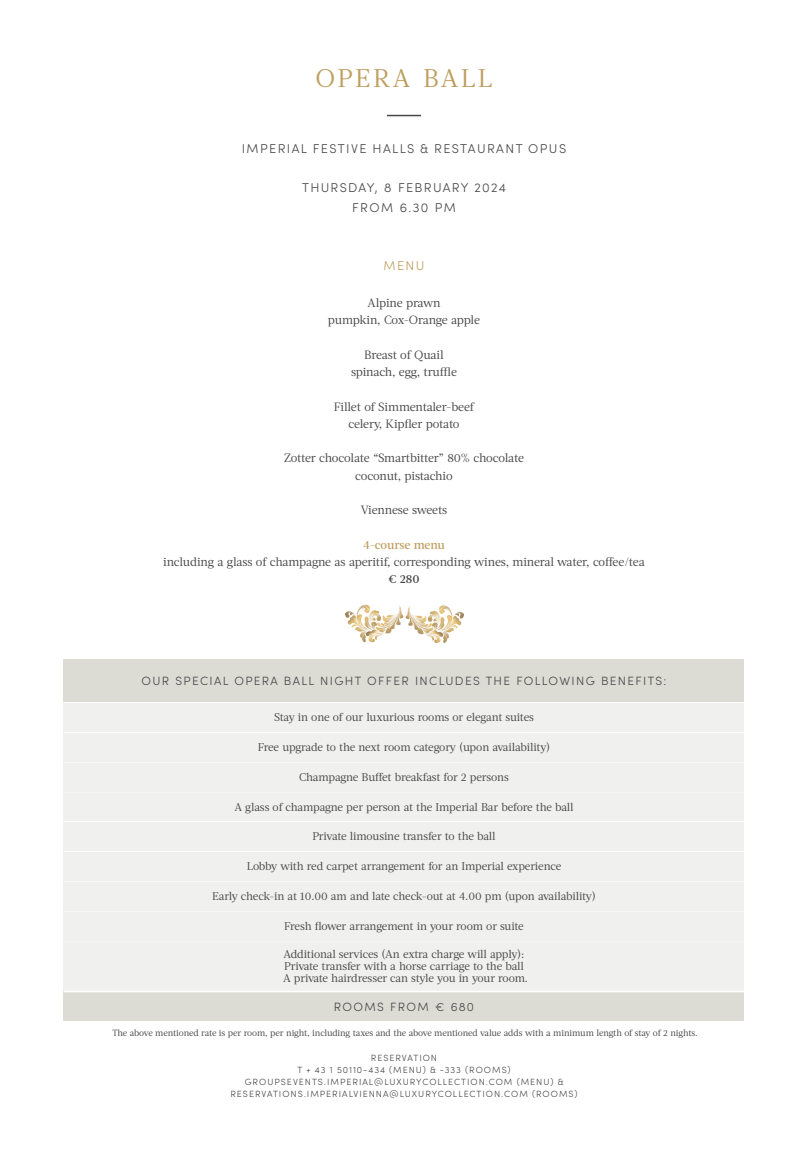
<style>
.page{position:relative;width:808px;height:1149px;background:#fff}
.page>*{position:absolute;margin:0;border:0;box-sizing:border-box;transform-origin:0 0}
.t1{font:25.5px "Acta";letter-spacing:.1em;color:#bf9f61}
.t2{font:300 12.75px/19.5px "Sofia Pro";letter-spacing:.11em;color:#484647;text-align:center}
.t3{font:300 12.75px "Sofia Pro";color:#bf9f61}
.t4{font:12px/17.2px "Acta";letter-spacing:-.015em;color:#484647;text-align:center}
.t5{font:300 12px "Sofia Pro";letter-spacing:.11em;color:#484647}
.t6{font:500 12px "Acta";letter-spacing:-.015em;color:#bf9f61}
.t7{font:500 12px "Acta";color:#484647}
.t8{font:11.25px/12px "Acta";letter-spacing:-.015em;color:#484647}
.t9{font:300 9px/12px "Sofia Pro";letter-spacing:.11em;color:#484647;text-align:center}
.t10{font:9px "Acta";letter-spacing:-.02em;color:#484647}
</style>
<div class="page">
<div style="left:64px;top:940px;width:680px;height:51px;background:#f0f1ee"></div>
<hr style="left:387px;top:115px;width:34px;height:1px;background:#484647">
<div style="left:64px;top:910px;width:680px;height:30px;background:#f0f1ee"></div>
<hr style="left:64px;top:909px;width:680px;height:2px;background:#fff">
<div style="left:64px;top:880px;width:680px;height:30px;background:#f0f1ee"></div>
<hr style="left:64px;top:879px;width:680px;height:2px;background:#fff">
<div style="left:64px;top:850px;width:680px;height:30px;background:#f0f1ee"></div>
<hr style="left:64px;top:850px;width:680px;height:1px;background:#fff">
<div style="left:64px;top:821px;width:680px;height:29px;background:#f0f1ee"></div>
<div style="left:64px;top:791px;width:680px;height:30px;background:#f0f1ee"></div>
<hr style="left:64px;top:790px;width:680px;height:2px;background:#fff">
<div style="left:64px;top:761px;width:680px;height:30px;background:#f0f1ee"></div>
<hr style="left:64px;top:760px;width:680px;height:2px;background:#fff">
<div style="left:64px;top:731px;width:680px;height:30px;background:#f0f1ee"></div>
<hr style="left:64px;top:731px;width:680px;height:1px;background:#fff">
<div style="left:64px;top:702px;width:680px;height:29px;background:#f0f1ee"></div>
<div style="left:64px;top:659px;width:680px;height:43px;background:#dcdcd5"></div>
<svg style="left:356px;top:604px;width:97px;height:39px"></svg>
<div style="left:64px;top:991px;width:680px;height:29px;background:#dcdcd5"></div>
<hr style="left:64px;top:990px;width:680px;height:1px;background:#fff">
<h2 class="t1" style="left:316px;top:63px;width:178px">OPERA BALL</h2>
<p class="t2" style="left:242px;top:138px;width:326px">IMPERIAL FESTIVE HALLS &amp; RESTAURANT OPUS</p>
<p class="t2" style="left:302px;top:177px;width:205px">THURSDAY, 8 FEBRUARY 2024<br>FROM 6.30 PM</p>
<p class="t3" style="left:384px;top:256px;width:42px">MENU</p>
<p class="t4" style="left:328px;top:294px;width:154px">Alpine prawn<br>pumpkin, Cox-Orange apple</p>
<p class="t4" style="left:351px;top:346px;width:107px">Breast of Quail spinach, egg, trufe</p>
<p class="t4" style="left:334px;top:398px;width:142px">Fillet of Simmentaler-beef celery, Kipfer potato</p>
<p class="t4" style="left:284px;top:449px;width:241px">Zotter chocolate “Smartbitter” 80% chocolate coconut, pistachio</p>
<p class="t4" style="left:361px;top:501px;width:88px">Viennese sweets</p>
<p class="t6" style="left:363px;top:537px;width:83px">4-course menu</p>
<p class="t4" style="left:163px;top:553px;width:483px">including a glass of champagne as aperitif, corresponding wines, mineral water, cofee/tea</p>
<p class="t7" style="left:388px;top:572px;width:33px">€ 280</p>
<p class="t5" style="left:141px;top:672px;width:526px">OUR SPECIAL OPERA BALL NIGHT OFFER INCLUDES THE FOLLOWING BENEFITS:</p>
<p class="t8" style="left:274px;top:711px;width:261px">Stay in one of our luxurious rooms or elegant suites</p>
<p class="t8" style="left:258px;top:741px;width:294px">Free upgrade to the next room category (upon availability)</p>
<p class="t8" style="left:299px;top:770px;width:211px">Champagne Bufet breakfast for 2 persons</p>
<p class="t8" style="left:234px;top:800px;width:341px">A glass of champagne per person at the Imperial Bar before the ball</p>
<p class="t8" style="left:312px;top:830px;width:185px">Private limousine transfer to the ball</p>
<p class="t8" style="left:247px;top:860px;width:316px">Lobby with red carpet arrangement for an Imperial experience</p>
<p class="t8" style="left:212px;top:889px;width:385px">Early check-in at 10.00 am and late check-out at 4.00 pm (upon availability)</p>
<p class="t8" style="left:284px;top:919px;width:241px">Fresh fower arrangement in your room or suite</p>
<p class="t8" style="left:283px;top:948px;width:247px">Additional services (An extra charge will apply):<br>Private transfer with a horse carriage to the ball<br>A private hairdresser can style you in your room.</p>
<p class="t5" style="left:334px;top:997px;width:142px">ROOMS FROM € 680</p>
<p class="t10" style="left:112px;top:1027px;width:587px">The above mentioned rate is per room, per night, including taxes and the above mentioned value adds with a minimum length of stay of 2 nights.</p>
<p class="t9" style="left:230px;top:1050px;width:349px">RESERVATION<br>T + 43 1 50110-434 (MENU) &amp; -333 (ROOMS)<br>GROUPSEVENTS.IMPERIAL@LUXURYCOLLECTION.COM (MENU) &amp; RESERVATIONS.IMPERIALVIENNA@LUXURYCOLLECTION.COM (ROOMS)</p>
</div>
